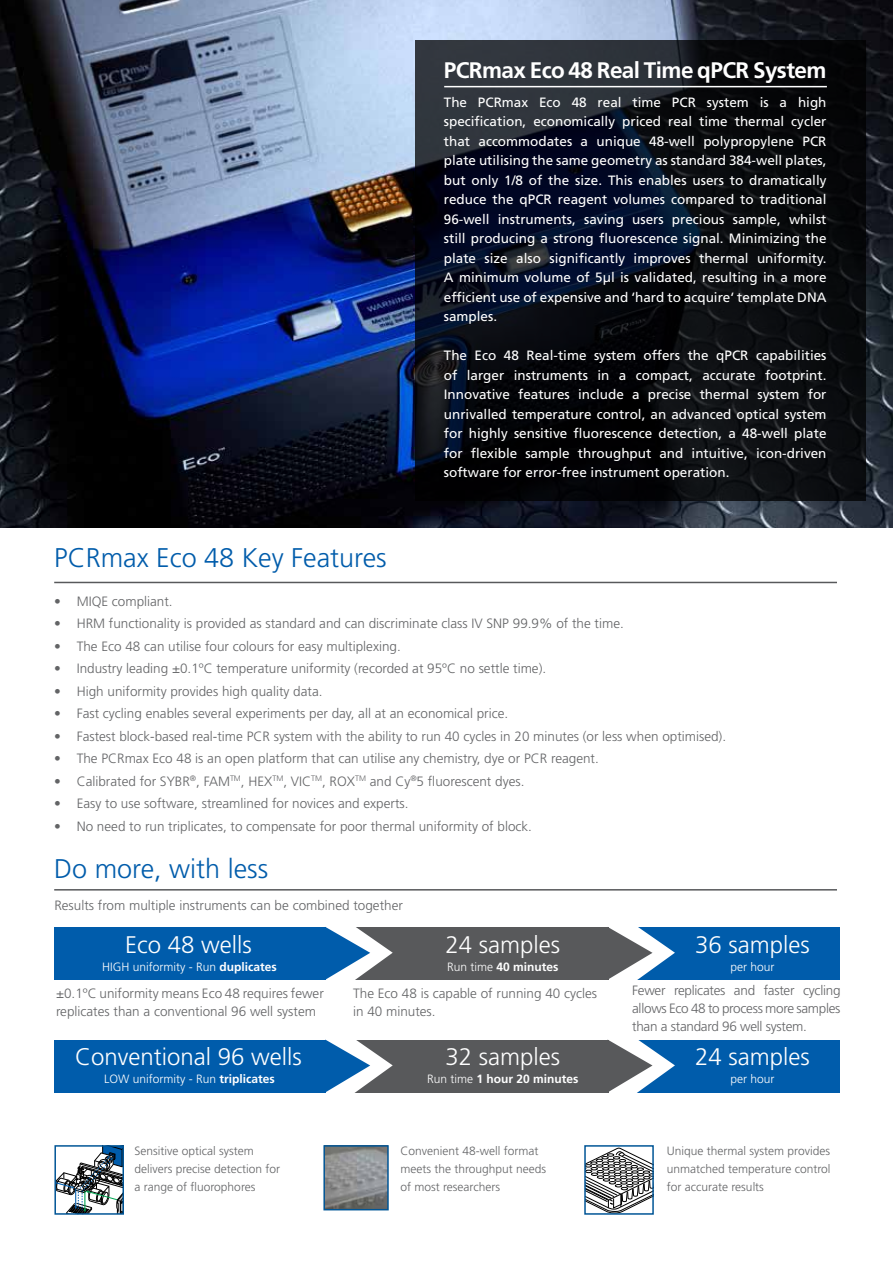
<style>
.page{position:relative;width:893px;height:1263px;background:#fff}
.page>*{position:absolute;margin:0;border:0;box-sizing:border-box;transform-origin:0 0}
.t1{font:300 27px "Frutiger";color:#005cab}
.t2{font:300 24px "Frutiger";color:#fff}
.t3{font:700 22.5px "Frutiger";letter-spacing:-.025em;color:#fff}
.t4{font:300 13.5px/18px "Frutiger";color:#636466}
.t5{font:13.5px/19.5px "Frutiger";color:#fff;text-align:justify}
.t6{font:300 12px/18px "Frutiger";color:#636466}
.t7{font:300 12px "Frutiger";color:#fff}
.t8{font:700 12px "Frutiger";color:#fff}
.s1{font-weight:700}
.s2{font-weight:300}
</style>
<div class="page">
<div style="left:631px;top:1039px;width:208px;height:53px;background:#005cab"></div>
<div style="left:350px;top:1039px;width:259px;height:53px;background:#58595b"></div>
<svg style="left:607px;top:1039px;width:68px;height:54px"></svg>
<img style="left:0;top:0;width:893px;height:527px">
<hr style="left:54px;top:582px;width:783px;height:1px;background:#58595b">
<svg style="left:415px;top:40px;width:451px;height:461px;background:#0c0f17"></svg>
<hr style="left:444px;top:86px;width:383px;height:1px;background:#fff">
<img style="left:326px;top:1148px;width:60px;height:59px">
<div style="left:323px;top:1145px;width:66px;height:65px;border:2px solid #005596"></div>
<svg style="left:57px;top:1148px;width:64px;height:64px"></svg>
<div style="left:54px;top:1145px;width:70px;height:70px;border:2px solid #005596"></div>
<svg style="left:587px;top:1148px;width:64px;height:64px"></svg>
<div style="left:584px;top:1145px;width:70px;height:70px;border:2px solid #005596"></div>
<div style="left:54px;top:1039px;width:272px;height:53px;background:#005cab"></div>
<svg style="left:325px;top:1039px;width:68px;height:54px"></svg>
<div style="left:631px;top:927px;width:208px;height:53px;background:#005cab"></div>
<div style="left:350px;top:927px;width:259px;height:53px;background:#58595b"></div>
<svg style="left:609px;top:927px;width:66px;height:53px"></svg>
<div style="left:54px;top:927px;width:272px;height:53px;background:#005cab"></div>
<svg style="left:326px;top:927px;width:67px;height:53px"></svg>
<hr style="left:54px;top:889px;width:783px;height:1px;background:#58595b">
<h3 class="t3" style="left:444px;top:57px;width:384px">PCRmax Eco 48 Real Time qPCR System</h3>
<p class="t5" style="left:444px;top:92px;width:384px">The PCRmax Eco 48 real time PCR system is a high specification, economically priced real time thermal cycler that accommodates a unique 48-well polypropylene PCR plate utilising the same geometry as standard 384-well plates, but only 1/8 of the size. This enables users to dramatically reduce the qPCR reagent volumes compared to traditional 96-well instruments, saving users precious sample, whilst still producing a strong fluorescence signal. Minimizing the plate size also significantly improves thermal uniformity.<br>A minimum volume of 5µl is validated, resulting in a more efficient use of expensive and ‘hard to acquire‘ template DNA samples.</p>
<p class="t5" style="left:444px;top:346px;width:384px">The Eco 48 Real-time system offers the qPCR capabilities of larger instruments in a compact, accurate footprint.<br>Innovative features include a precise thermal system for unrivalled temperature control, an advanced optical system for highly sensitive fluorescence detection, a 48-well plate for flexible sample throughput and intuitive, icon-driven software for error-free instrument operation.</p>
<h1 class="t1" style="left:54px;top:543px;width:334px">PCRmax Eco 48 Key Features</h1>
<p class="t4" style="left:54px;top:592px;width:120px">• MIQE compliant.</p>
<p class="t4" style="left:54px;top:614px;width:571px">• HRM functionality is provided as standard and can discriminate class IV SNP 99.9% of the time.</p>
<p class="t4" style="left:54px;top:637px;width:348px">• The Eco 48 can utilise four colours for easy multiplexing.</p>
<p class="t4" style="left:54px;top:659px;width:493px">• Industry leading ±0.1ºC temperature uniformity (recorded at 95ºC no settle time).</p>
<p class="t4" style="left:54px;top:682px;width:270px">• High uniformity provides high quality data.</p>
<p class="t4" style="left:54px;top:704px;width:456px">• Fast cycling enables several experiments per day, all at an economical price.</p>
<p class="t4" style="left:54px;top:727px;width:673px">• Fastest block-based real-time PCR system with the ability to run 40 cycles in 20 minutes (or less when optimised).</p>
<p class="t4" style="left:54px;top:749px;width:546px">• The PCRmax Eco 48 is an open platform that can utilise any chemistry, dye or PCR reagent.</p>
<p class="t4" style="left:54px;top:772px;width:472px">• Calibrated for SYBR<sup>®</sup>, FAM<sup>TM</sup>, HEX<sup>TM</sup>, VIC<sup>TM</sup>, ROX<sup>TM</sup> and Cy<sup>®</sup>5 fluorescent dyes.</p>
<p class="t4" style="left:54px;top:794px;width:356px">• Easy to use software, streamlined for novices and experts.</p>
<p class="t4" style="left:54px;top:817px;width:479px">• No need to run triplicates, to compensate for poor thermal uniformity of block.</p>
<h1 class="t1" style="left:54px;top:853px;width:216px">Do more, with less</h1>
<p class="t4" style="left:54px;top:896px;width:350px">Results from multiple instruments can be combined together</p>
<h2 class="t2" style="left:125px;top:931px;width:128px">Eco 48 wells</h2>
<p class="t7" style="left:102px;top:960px;width:176px">HIGH uniformity - Run <span class="s1">duplicates</span></p>
<h2 class="t2" style="left:445px;top:931px;width:116px">24 samples</h2>
<h2 class="t2" style="left:695px;top:931px;width:116px">36 samples</h2>
<p class="t8" style="left:447px;top:959px;width:113px"><span class="s2">Run time</span> 40 minutes</p>
<p class="t7" style="left:730px;top:960px;width:46px">per hour</p>
<p class="t4" style="left:56px;top:985px;width:269px">±0.1ºC uniformity means Eco 48 requires fewer replicates than a conventional 96 well system</p>
<p class="t4" style="left:353px;top:985px;width:246px">The Eco 48 is capable of running 40 cycles in 40 minutes.</p>
<p class="t4" style="left:632px;top:981px;width:210px;text-align:justify">Fewer replicates and faster cycling allows Eco 48 to process more samples than a standard 96 well system.</p>
<h2 class="t2" style="left:75px;top:1043px;width:228px">Conventional 96 wells</h2>
<p class="t7" style="left:104px;top:1072px;width:172px">LOW uniformity - Run <span class="s1">triplicates</span></p>
<h2 class="t2" style="left:445px;top:1043px;width:116px">32 samples</h2>
<h2 class="t2" style="left:695px;top:1043px;width:116px">24 samples</h2>
<p class="t8" style="left:427px;top:1072px;width:153px"><span class="s2">Run time</span> 1 hour 20 minutes</p>
<p class="t7" style="left:730px;top:1072px;width:46px">per hour</p>
<p class="t6" style="left:134px;top:1141px;width:147px">Sensitive optical system delivers precise detection for a range of fluorophores</p>
<p class="t6" style="left:400px;top:1141px;width:147px">Convenient 48-well format meets the throughput needs of most researchers</p>
<p class="t6" style="left:667px;top:1141px;width:165px;text-align:justify">Unique thermal system provides unmatched temperature control for accurate results</p>
</div>
